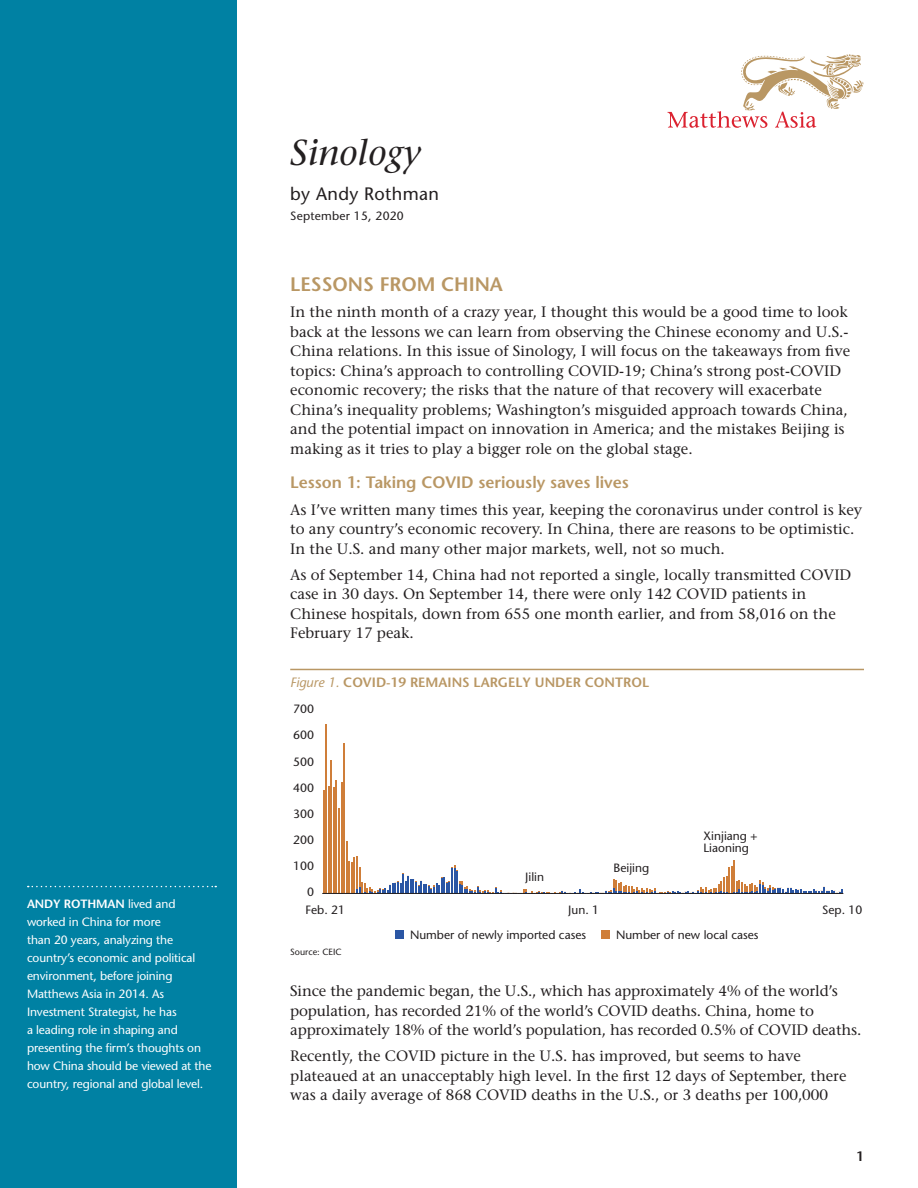
<style>
.page{position:relative;width:918px;height:1188px;background:#fff}
.page>*{position:absolute;margin:0;border:0;box-sizing:border-box;transform-origin:0 0}
._01_Title{font:italic 500 36px "Stone Serif Std";letter-spacing:.005em;color:#231f20}
._01_Header_A{font:600 19.5px "Stone Sans Std";color:#b99764}
._01_Byline{font:500 18px "Stone Sans Std";letter-spacing:.02em;color:#231f20}
._01_Subhead{font:600 16.5px "Stone Sans Std";color:#b99764}
._01_Body_text{font:500 15px/19.5px "Stone Serif Std";color:#231f20}
.t1{font:600 13.5px "Stone Sans Std";color:#b99764}
.t2{font:600 13.5px "Stone Sans Std";color:#231f20}
._02_Sidebar_Author_N{font:500 12px/18px "Stone Sans Std";letter-spacing:-.01em;color:#fff}
._01_Dateline{font:500 12px/12px "Stone Sans Std";color:#231f20}
._01_Dateline-2{font:500 12px "Stone Sans Std";letter-spacing:.02em;color:#231f20}
.t3{font:500 9px "Stone Sans Std";color:#231f20}
.s1{font-weight:600}
.s2{font-weight:500;font-style:italic}
</style>
<div class="page">
<div style="left:0;top:0;width:236px;height:1188px;background:#0081a3"></div>
<svg style="left:28px;top:886px;width:188px;height:1px"></svg>
<svg style="left:667px;top:54px;width:197px;height:74px"></svg>
<hr style="left:323px;top:790px;width:1px;height:103px;background:#cf7e39">
<hr style="left:326px;top:724px;width:1px;height:169px;background:#cf7e39">
<hr style="left:328px;top:786px;width:1px;height:107px;background:#cf7e39">
<hr style="left:331px;top:761px;width:1px;height:132px;background:#cf7e39">
<hr style="left:333px;top:787px;width:1px;height:106px;background:#cf7e39">
<hr style="left:336px;top:780px;width:1px;height:113px;background:#cf7e39">
<hr style="left:338px;top:808px;width:2px;height:85px;background:#cf7e39">
<hr style="left:341px;top:782px;width:1px;height:111px;background:#cf7e39">
<hr style="left:344px;top:744px;width:1px;height:149px;background:#cf7e39">
<hr style="left:346px;top:841px;width:1px;height:52px;background:#cf7e39">
<hr style="left:349px;top:861px;width:1px;height:32px;background:#cf7e39">
<hr style="left:351px;top:862px;width:1px;height:31px;background:#cf7e39">
<hr style="left:354px;top:857px;width:1px;height:36px;background:#cf7e39">
<hr style="left:356px;top:856px;width:2px;height:33px;background:#cf7e39">
<hr style="left:734px;top:860px;width:1px;height:32px;background:#cf7e39">
<svg style="left:355px;top:865px;width:488px;height:28px"></svg>
<hr style="left:290px;top:669px;width:574px;height:1px;background:#b99764">
<div style="left:602px;top:930px;width:8px;height:9px;background:#cf7e39"></div>
<div style="left:396px;top:930px;width:8px;height:9px;background:#2b56a4"></div>
<hr style="left:322px;top:893px;width:521px;height:1px;background:#231f20">
<p class="_02_Sidebar_Author_N" style="left:27px;top:894px;width:186px"><span class="s1">ANDY ROTHMAN</span> lived and worked in China for more<br>than 20 years, analyzing the country’s economic and political environment, before joining<br>Matthews Asia in 2014. As<br>Investment Strategist, he has<br>a leading role in shaping and presenting the firm’s thoughts on how China should be viewed at the country, regional and global level.</p>
<p class="_01_Title" style="left:290px;top:131px;width:132px">Sinology</p>
<p class="_01_Byline" style="left:290px;top:183px;width:150px">by Andy Rothman</p>
<p class="_01_Dateline-2" style="left:290px;top:208px;width:115px">September 15, 2020</p>
<p class="_01_Header_A" style="left:290px;top:273px;width:214px">LESSONS FROM CHINA</p>
<p class="_01_Body_text" style="left:290px;top:302px;width:562px">In the ninth month of a crazy year, I thought this would be a good time to look back at the lessons we can learn from observing the Chinese economy and U.S.- China relations. In this issue of Sinology, I will focus on the takeaways from five topics: China’s approach to controlling COVID-19; China’s strong post-COVID economic recovery; the risks that the nature of that recovery will exacerbate China’s inequality problems; Washington’s misguided approach towards China, and the potential impact on innovation in America; and the mistakes Beijing is making as it tries to play a bigger role on the global stage.</p>
<p class="_01_Subhead" style="left:290px;top:473px;width:340px">Lesson 1: Taking COVID seriously saves lives</p>
<p class="_01_Body_text" style="left:290px;top:500px;width:574px">As I’ve written many times this year, keeping the coronavirus under control is key to any country’s economic recovery. In China, there are reasons to be optimistic.<br>In the U.S. and many other major markets, well, not so much.</p>
<p class="_01_Body_text" style="left:290px;top:565px;width:563px">As of September 14, China had not reported a single, locally transmitted COVID case in 30 days. On September 14, there were only 142 COVID patients in Chinese hospitals, down from 655 one month earlier, and from 58,016 on the February 17 peak.</p>
<p class="t1" style="left:290px;top:674px;width:360px"><span class="s2">Figure 1.</span> COVID-19 REMAINS LARGELY UNDER CONTROL</p>
<p class="_01_Dateline" style="left:293px;top:703px;width:22px">700</p>
<p class="_01_Dateline" style="left:293px;top:729px;width:22px">600</p>
<p class="_01_Dateline" style="left:293px;top:755px;width:22px">500</p>
<p class="_01_Dateline" style="left:293px;top:782px;width:22px">400</p>
<p class="_01_Dateline" style="left:293px;top:808px;width:22px">300</p>
<p class="_01_Dateline" style="left:293px;top:834px;width:22px">200</p>
<p class="_01_Dateline" style="left:293px;top:860px;width:22px">100</p>
<p class="_01_Dateline" style="left:307px;top:886px;width:8px">0</p>
<p class="_01_Dateline" style="left:525px;top:871px;width:20px">Jilin</p>
<p class="_01_Dateline" style="left:614px;top:862px;width:37px">Beijing</p>
<p class="_01_Dateline" style="left:704px;top:830px;width:55px">Xinjiang +<br>Liaoning</p>
<p class="_01_Dateline" style="left:305px;top:904px;width:41px">Feb. 21</p>
<p class="_01_Dateline" style="left:822px;top:904px;width:42px">Sep. 10</p>
<p class="_01_Dateline" style="left:410px;top:929px;width:178px">Number of newly imported cases</p>
<p class="_01_Dateline" style="left:616px;top:929px;width:144px">Number of new local cases</p>
<p class="_01_Dateline" style="left:568px;top:904px;width:32px">Jun. 1</p>
<p class="t3" style="left:290px;top:947px;width:53px">Source: CEIC</p>
<p class="_01_Body_text" style="left:290px;top:981px;width:573px">Since the pandemic began, the U.S., which has approximately 4% of the world’s population, has recorded 21% of the world’s COVID deaths. China, home to approximately 18% of the world’s population, has recorded 0.5% of COVID deaths.</p>
<p class="_01_Body_text" style="left:290px;top:1046px;width:558px">Recently, the COVID picture in the U.S. has improved, but seems to have plateaued at an unacceptably high level. In the first 12 days of September, there was a daily average of 868 COVID deaths in the U.S., or 3 deaths per 100,000</p>
<p class="t2" style="left:856px;top:1148px;width:9px">1</p>
</div>
